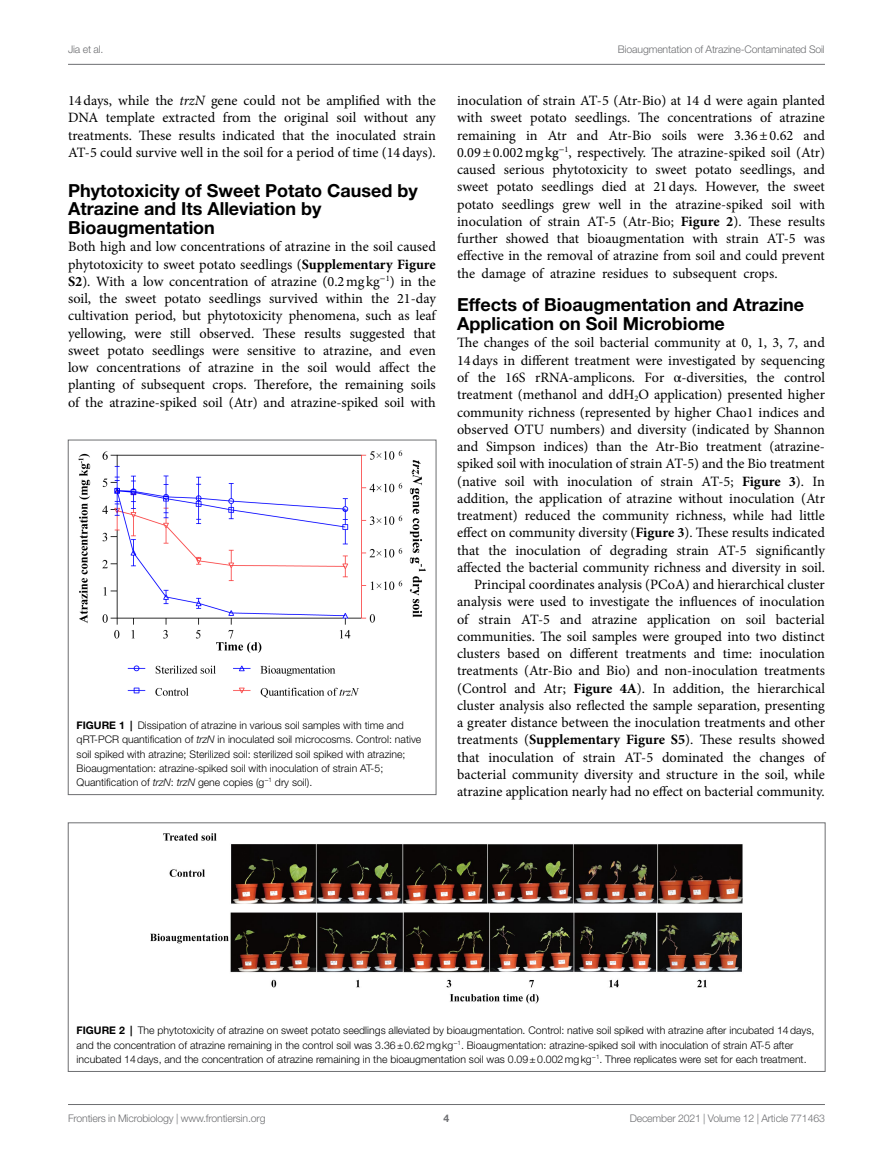
<style>
.page{position:relative;width:893px;height:1170px;background:#fff}
.page>*{position:absolute;margin:0;border:0;box-sizing:border-box;transform-origin:0 0}
.HEAD_2{font:700 18px/18.8px "Helvetica Neue LT Std";color:#000}
.TEXT_FLUSH{font:14.25px/17.2px "Minion Pro";color:#000;text-align:justify}
.TEXT{font:14.25px/17.2px "Minion Pro";color:#000;text-align:justify}
.FIG_LEG{font:300 10.5px/14.2px "Helvetica Neue LT Std";color:#000}
.t1{font:300 10.5px "Helvetica Neue LT Std";letter-spacing:-.015em;color:#6d6e71}
.t2{font:700 10.5px "Helvetica Neue LT Std";color:#6d6e71}
.s1{font-style:italic}
.s2{font-weight:700}
.s3{font-family:"STIX General"}
</style>
<div class="page">
<hr style="left:68px;top:64px;width:757px;height:1px;background:#6d6e71">
<hr style="left:68px;top:1104px;width:757px;height:1px;background:#6d6e71">
<img style="left:150px;top:833px;width:593px;height:171px">
<div style="left:68px;top:822px;width:757px;height:249px;border:1px solid #6d6e71"></div>
<img style="left:78px;top:450px;width:348px;height:248px">
<p class="t1" style="left:68px;top:42px;width:37px">Jia et al.</p>
<p class="t1" style="left:618px;top:42px;width:208px">Bioaugmentation of Atrazine-Contaminated Soil</p>
<p class="TEXT" style="left:68px;top:92px;width:369px">14days, while the <span class="s1">trzN</span> gene could not be amplified with the DNA template extracted from the original soil without any treatments. These results indicated that the inoculated strain AT-5 could survive well in the soil for a period of time (14days).</p>
<p class="HEAD_2" style="left:68px;top:180px;width:351px">Phytotoxicity of Sweet Potato Caused by<br>Atrazine and Its Alleviation by<br>Bioaugmentation</p>
<p class="TEXT_FLUSH" style="left:68px;top:238px;width:369px">Both high and low concentrations of atrazine in the soil caused phytotoxicity to sweet potato seedlings (<span class="s2">Supplementary Figure S2</span>). With a low concentration of atrazine (0.2mg kg<sup>−</sup><sup>1</sup>) in the soil, the sweet potato seedlings survived within the 21-day cultivation period, but phytotoxicity phenomena, such as leaf yellowing, were still observed. These results suggested that sweet potato seedlings were sensitive to atrazine, and even low concentrations of atrazine in the soil would affect the planting of subsequent crops. Therefore, the remaining soils of the atrazine-spiked soil (Atr) and atrazine-spiked soil with</p>
<p class="FIG_LEG" style="left:77px;top:718px;width:346px"><span class="s2">FIGURE 1 |</span> Dissipation of atrazine in various soil samples with time and qRT-PCR quantification of <span class="s1">trzN</span> in inoculated soil microcosms. Control: native soil spiked with atrazine; Sterilized soil: sterilized soil spiked with atrazine; Bioaugmentation: atrazine-spiked soil with inoculation of strain AT-5; Quantification of <span class="s1">trzN</span>: <span class="s1">trzN</span> gene copies (g<sup>−</sup><sup>1</sup> dry soil).</p>
<p class="TEXT_FLUSH" style="left:457px;top:92px;width:369px">inoculation of strain AT-5 (Atr-Bio) at 14 d were again planted with sweet potato seedlings. The concentrations of atrazine remaining in Atr and Atr-Bio soils were 3.36±0.62 and 0.09±0.002mg kg<sup>−</sup><sup>1</sup>, respectively. The atrazine-spiked soil (Atr) caused serious phytotoxicity to sweet potato seedlings, and sweet potato seedlings died at 21days. However, the sweet potato seedlings grew well in the atrazine-spiked soil with inoculation of strain AT-5 (Atr-Bio; <span class="s2">Figure 2</span>). These results further showed that bioaugmentation with strain AT-5 was effective in the removal of atrazine from soil and could prevent the damage of atrazine residues to subsequent crops.</p>
<p class="HEAD_2" style="left:457px;top:295px;width:348px">Effects of Bioaugmentation and Atrazine<br>Application on Soil Microbiome</p>
<p class="TEXT_FLUSH" style="left:457px;top:334px;width:369px">The changes of the soil bacterial community at 0, 1, 3, 7, and 14days in different treatment were investigated by sequencing of the 16S rRNA-amplicons. For <span class="s3">α</span>-diversities, the control treatment (methanol and ddH<sub>2</sub>O application) presented higher community richness (represented by higher Chao1 indices and observed OTU numbers) and diversity (indicated by Shannon and Simpson indices) than the Atr-Bio treatment (atrazine&shy;spiked soil with inoculation of strain AT-5) and the Bio treatment (native soil with inoculation of strain AT-5; <span class="s2">Figure 3</span>). In addition, the application of atrazine without inoculation (Atr treatment) reduced the community richness, while had little effect on community diversity (<span class="s2">Figure 3</span>). These results indicated that the inoculation of degrading strain AT-5 significantly affected the bacterial community richness and diversity in soil.</p>
<p class="TEXT" style="left:457px;top:576px;width:369px;text-indent:17px">Principal coordinates analysis (PCoA) and hierarchical cluster analysis were used to investigate the influences of inoculation of strain AT-5 and atrazine application on soil bacterial communities. The soil samples were grouped into two distinct clusters based on different treatments and time: inoculation treatments (Atr-Bio and Bio) and non-inoculation treatments (Control and Atr; <span class="s2">Figure 4A</span>). In addition, the hierarchical cluster analysis also reflected the sample separation, presenting a greater distance between the inoculation treatments and other treatments (<span class="s2">Supplementary Figure S5</span>). These results showed that inoculation of strain AT-5 dominated the changes of bacterial community diversity and structure in the soil, while atrazine application nearly had no effect on bacterial community.</p>
<p class="FIG_LEG" style="left:77px;top:1023px;width:739px"><span class="s2">FIGURE 2 |</span> The phytotoxicity of atrazine on sweet potato seedlings alleviated by bioaugmentation. Control: native soil spiked with atrazine after incubated 14days, and the concentration of atrazine remaining in the control soil was 3.36±0.62mgkg<sup>−</sup><sup>1</sup>. Bioaugmentation: atrazine-spiked soil with inoculation of strain AT-5 after incubated 14days, and the concentration of atrazine remaining in the bioaugmentation soil was 0.09±0.002mgkg<sup>−</sup><sup>1</sup>. Three replicates were set for each treatment.</p>
<p class="t1" style="left:68px;top:1111px;width:199px">Frontiers in Microbiology | www.frontiersin.org</p>
<p class="t2" style="left:444px;top:1111px;width:7px">4</p>
<p class="t1" style="left:630px;top:1111px;width:197px">December 2021 | Volume 12 | Article 771463</p>
</div>
